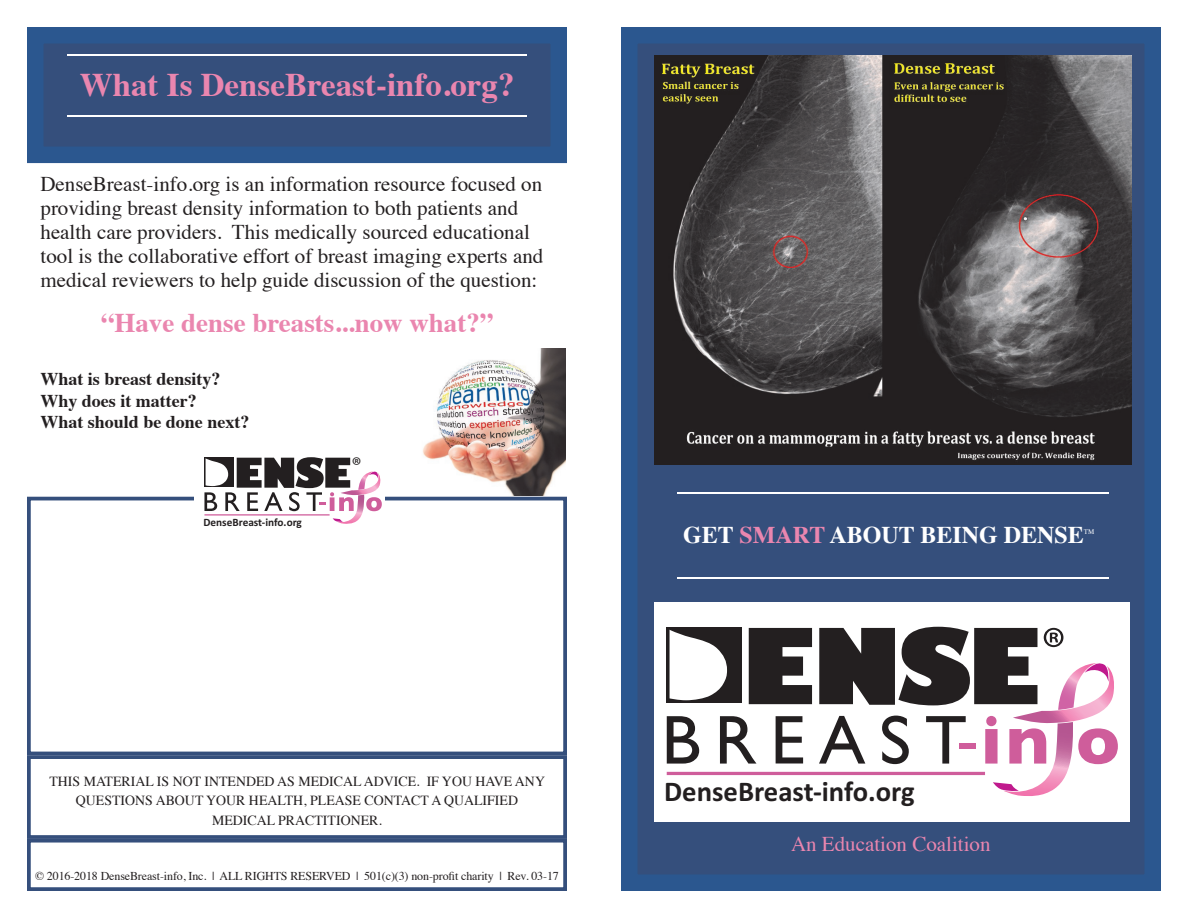
<style>
.page{position:relative;width:1188px;height:918px;background:#fff}
.page>*{position:absolute;margin:0;border:0;box-sizing:border-box;transform-origin:0 0}
.t1{font:58.5px "Myriad Pro";color:#231f20}
.t2{font:700 33px "Times";color:#ea86af}
.t3{font:700 28.65px "Calibri";color:#231f20}
.t4{font:700 27px "Times";color:#ea86af}
.t5{font:700 24px "Times";color:#fff}
.t6{font:23.1px "Myriad Pro";color:#231f20}
.t7{font:21px/24px "Times";color:#231f20}
.t8{font:21px "Times";color:#ea86af}
.t9{font:700 18px/21.6px "Times";color:#231f20}
.t10{font:13.8px/19.5px "Times";color:#231f20;text-align:center}
.t11{font:12px "Times";letter-spacing:-.01em;color:#231f20}
.t12{font:700 11.25px "Calibri";color:#231f20}
.t13{font:7.05px "Times";color:#fff}
.s1{color:#ea86af}
</style>
<div class="page">
<div style="left:27px;top:27px;width:540px;height:136px;background:#354f7c;border:16px solid #2b578f"></div>
<div style="left:621px;top:27px;width:540px;height:864px;background:#354f7c;border:16px solid #2b578f"></div>
<img style="left:655px;top:55px;width:476px;height:409px">
<hr style="left:677px;top:578px;width:432px;height:1px;background:#fff">
<hr style="left:677px;top:492px;width:432px;height:1px;background:#fff">
<hr style="left:68px;top:55px;width:459px;height:1px;background:#fff">
<div style="left:27px;top:497px;width:540px;height:258px;border:4px solid #354f7c"></div>
<div style="left:195px;top:445px;width:190px;height:95px;background:#fff"></div>
<svg style="left:204px;top:457px;width:178px;height:67px"></svg>
<hr style="left:204px;top:514px;width:126px;height:2px;background:#cf5d9b">
<div style="left:203px;top:517px;width:127px;height:20px;background:#fff"></div>
<img style="left:423px;top:348px;width:143px;height:148px">
<div style="left:654px;top:602px;width:475px;height:220px;background:#fff"></div>
<svg style="left:667px;top:716px;width:32px;height:48px"></svg>
<svg style="left:720px;top:716px;width:36px;height:48px"></svg>
<svg style="left:776px;top:716px;width:27px;height:48px"></svg>
<svg style="left:749px;top:628px;width:63px;height:76px;background:#444141"></svg>
<svg style="left:819px;top:627px;width:299px;height:169px"></svg>
<div style="left:666px;top:628px;width:76px;height:75px;background:#231f20"></div>
<svg style="left:670px;top:630px;width:57px;height:70px"></svg>
<div style="left:960px;top:743px;width:16px;height:5px;background:#cf5d9b"></div>
<hr style="left:667px;top:772px;width:318px;height:3px;background:#cf5d9b">
<div style="left:664px;top:780px;width:322px;height:42px;background:#fff"></div>
<div style="left:27px;top:755px;width:540px;height:84px;border:4px solid #354f7c"></div>
<div style="left:27px;top:839px;width:540px;height:52px;border:4px solid #354f7c"></div>
<hr style="left:68px;top:115px;width:459px;height:2px;background:#fff">
<h2 class="t2" style="left:80px;top:53px;width:436px">What Is DenseBreast-info.org?</h2>
<p class="t7" style="left:40px;top:170px;width:504px">DenseBreast-info.org is an information resource focused on providing breast density information to both patients and health care providers. This medically sourced educational tool is the collaborative effort of breast imaging experts and medical reviewers to help guide discussion of the question:</p>
<p class="t4" style="left:101px;top:297px;width:394px">“Have dense breasts...now what?”</p>
<p class="t9" style="left:40px;top:366px;width:211px">What is breast density?<br>Why does it matter?<br>What should be done next?</p>
<p class="t12" style="left:203px;top:515px;width:100px">DenseBreast-info.org</p>
<p class="t6" style="left:352px;top:451px;width:11px">®</p>
<p class="t10" style="left:49px;top:770px;width:497px">THIS MATERIAL IS NOT INTENDED AS MEDICAL ADVICE. IF YOU HAVE ANY<br>QUESTIONS ABOUT YOUR HEALTH, PLEASE CONTACT A QUALIFIED<br>MEDICAL PRACTITIONER.</p>
<p class="t11" style="left:35px;top:865px;width:525px">© 2016-2018 DenseBreast-info, Inc. | ALL RIGHTS RESERVED | 501(c)(3) non-profit charity | Rev. 03-17</p>
<p class="t5" style="left:683px;top:512px;width:402px">GET <span class="s1">SMART</span> ABOUT BEING DENSE</p>
<p class="t13" style="left:1084px;top:525px;width:12px">TM</p>
<h1 class="t1" style="left:1041px;top:612px;width:26px">®</h1>
<h3 class="t3" style="left:664px;top:774px;width:252px">DenseBreast-info.org</h3>
<p class="t8" style="left:791px;top:825px;width:201px">An Education Coalition</p>
</div>
